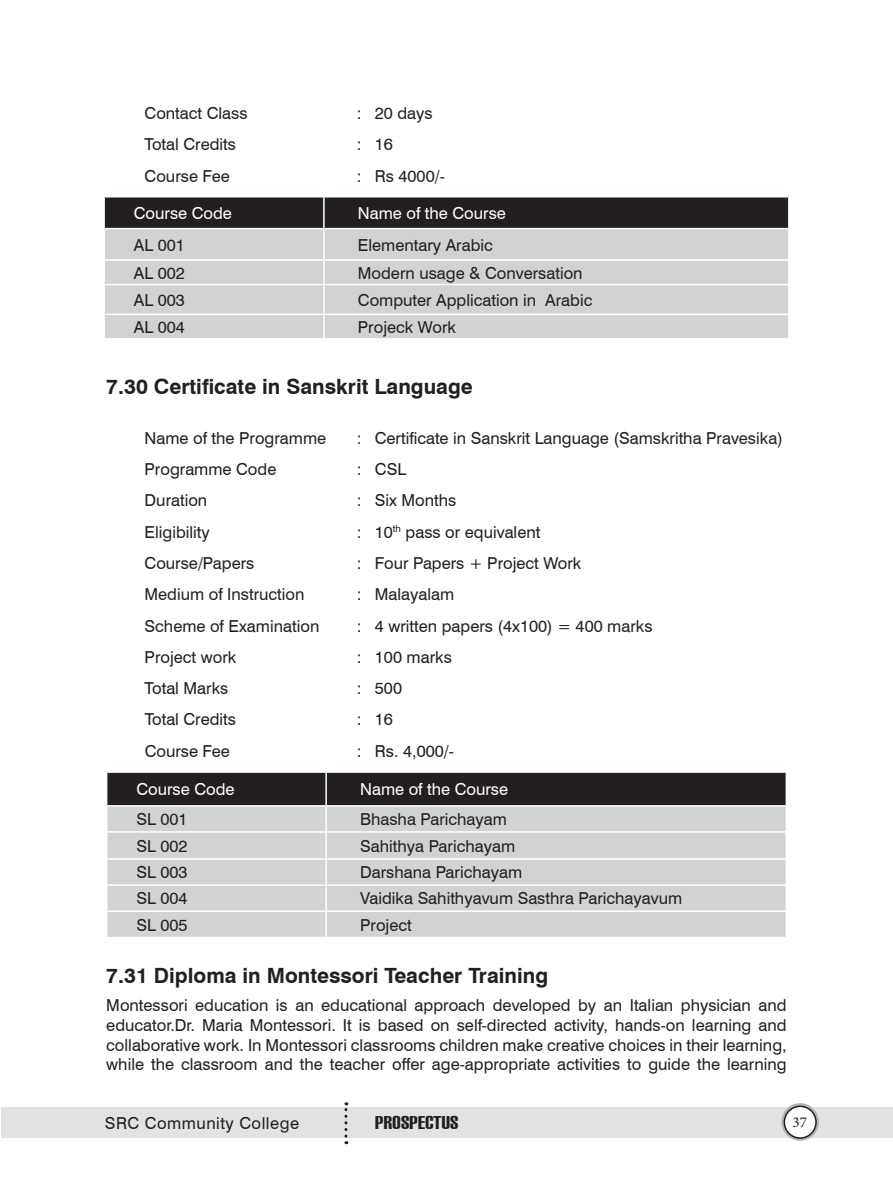
<style>
.page{position:relative;width:893px;height:1191px;background:#fff}
.page>*{position:absolute;margin:0;border:0;box-sizing:border-box;transform-origin:0 0}
.t1{font:700 21px "Swiss 721 BT";color:#231f20}
.t2{font:900 extra-condensed 18px "Swiss 911 BT";color:#231f20;scale:1.5 1}
.t3{font:16.5px/19.8px "Swiss 721 BT";color:#231f20;text-align:justify}
.t4{font:16.5px "Swiss 721 BT";color:#fff}
.t5{font:16.5px "Swiss 721 BT";letter-spacing:.03em;color:#231f20}
.t6{font:15px "Minion Pro";color:#231f20}
</style>
<div class="page">
<div style="left:105px;top:197px;width:683px;height:31px;background:#231f20"></div>
<div style="left:105px;top:229px;width:683px;height:109px;background:#d1d2d4"></div>
<hr style="left:323px;top:197px;width:2px;height:31px;background:#fff">
<hr style="left:323px;top:229px;width:2px;height:30px;background:#fff">
<hr style="left:103px;top:259px;width:221px;height:2px;background:#fff">
<hr style="left:324px;top:259px;width:466px;height:2px;background:#fff">
<hr style="left:323px;top:261px;width:2px;height:23px;background:#fff">
<hr style="left:103px;top:284px;width:221px;height:1px;background:#fff">
<hr style="left:324px;top:284px;width:466px;height:1px;background:#fff">
<hr style="left:323px;top:285px;width:2px;height:28px;background:#fff">
<hr style="left:103px;top:313px;width:221px;height:2px;background:#fff">
<hr style="left:324px;top:313px;width:466px;height:2px;background:#fff">
<hr style="left:323px;top:315px;width:2px;height:23px;background:#fff">
<svg style="left:106px;top:772px;width:681px;height:164px;background:#b1b1b3"></svg>
<div style="left:2px;top:1107px;width:891px;height:31px;background:#e1e2e4"></div>
<svg style="left:781px;top:1103px;width:38px;height:37px"></svg>
<svg style="left:344px;top:1102px;width:3px;height:42px"></svg>
<div style="left:784px;top:1106px;width:32px;height:32px;background:#fff;border-radius:50%"></div>
<div style="left:784px;top:1105px;width:33px;height:33px;border:2px solid #231f20;border-radius:50%"></div>
<p class="t3" style="left:145px;top:102px;width:104px">Contact Class</p>
<p class="t3" style="left:357px;top:102px;width:77px">: 20 days</p>
<p class="t3" style="left:145px;top:134px;width:93px">Total Credits</p>
<p class="t3" style="left:357px;top:134px;width:38px">: 16</p>
<p class="t3" style="left:145px;top:165px;width:87px">Course Fee</p>
<p class="t3" style="left:357px;top:165px;width:90px">: Rs 4000/-</p>
<p class="t4" style="left:134px;top:202px;width:100px">Course Code</p>
<p class="t4" style="left:358px;top:202px;width:150px">Name of the Course</p>
<p class="t3" style="left:134px;top:234px;width:53px">AL 001</p>
<p class="t3" style="left:358px;top:234px;width:136px">Elementary Arabic</p>
<p class="t3" style="left:134px;top:262px;width:53px">AL 002</p>
<p class="t3" style="left:358px;top:262px;width:226px">Modern usage &amp; Conversation</p>
<p class="t3" style="left:134px;top:289px;width:53px">AL 003</p>
<p class="t3" style="left:358px;top:289px;width:236px">Computer Application in Arabic</p>
<p class="t3" style="left:134px;top:316px;width:53px">AL 004</p>
<p class="t3" style="left:358px;top:316px;width:100px">Projeck Work</p>
<p class="t1" style="left:106px;top:372px;width:368px">7.30 Certificate in Sanskrit Language</p>
<p class="t3" style="left:145px;top:427px;width:183px">Name of the Programme</p>
<p class="t3" style="left:357px;top:427px;width:427px">: Certificate in Sanskrit Language (Samskritha Pravesika)</p>
<p class="t3" style="left:145px;top:458px;width:133px">Programme Code</p>
<p class="t3" style="left:357px;top:458px;width:51px">: CSL</p>
<p class="t3" style="left:145px;top:490px;width:64px">Duration</p>
<p class="t3" style="left:357px;top:490px;width:101px">: Six Months</p>
<p class="t3" style="left:145px;top:521px;width:67px">Eligibility</p>
<p class="t3" style="left:357px;top:521px;width:185px">: 10<sup>th</sup> pass or equivalent</p>
<p class="t3" style="left:145px;top:552px;width:111px">Course/Papers</p>
<p class="t3" style="left:357px;top:552px;width:226px">: Four Papers + Project Work</p>
<p class="t3" style="left:145px;top:584px;width:161px">Medium of Instruction</p>
<p class="t3" style="left:357px;top:584px;width:99px">: Malayalam</p>
<p class="t3" style="left:145px;top:615px;width:176px">Scheme of Examination</p>
<p class="t3" style="left:357px;top:615px;width:297px">: 4 written papers (4x100) = 400 marks</p>
<p class="t3" style="left:145px;top:646px;width:93px">Project work</p>
<p class="t3" style="left:357px;top:646px;width:97px">: 100 marks</p>
<p class="t3" style="left:145px;top:678px;width:85px">Total Marks</p>
<p class="t3" style="left:357px;top:678px;width:47px">: 500</p>
<p class="t3" style="left:145px;top:709px;width:93px">Total Credits</p>
<p class="t3" style="left:357px;top:709px;width:38px">: 16</p>
<p class="t3" style="left:145px;top:740px;width:87px">Course Fee</p>
<p class="t3" style="left:357px;top:740px;width:99px">: Rs. 4,000/-</p>
<p class="t4" style="left:136px;top:778px;width:100px">Course Code</p>
<p class="t4" style="left:360px;top:778px;width:150px">Name of the Course</p>
<p class="t3" style="left:136px;top:808px;width:53px">SL 001</p>
<p class="t3" style="left:360px;top:808px;width:148px">Bhasha Parichayam</p>
<p class="t3" style="left:136px;top:835px;width:53px">SL 002</p>
<p class="t3" style="left:360px;top:835px;width:157px">Sahithya Parichayam</p>
<p class="t3" style="left:136px;top:862px;width:53px">SL 003</p>
<p class="t3" style="left:360px;top:862px;width:164px">Darshana Parichayam</p>
<p class="t3" style="left:136px;top:888px;width:53px">SL 004</p>
<p class="t3" style="left:360px;top:888px;width:324px">Vaidika Sahithyavum Sasthra Parichayavum</p>
<p class="t3" style="left:136px;top:914px;width:53px">SL 005</p>
<p class="t3" style="left:360px;top:914px;width:53px">Project</p>
<p class="t1" style="left:106px;top:960px;width:443px">7.31 Diploma in Montessori Teacher Training</p>
<p class="t3" style="left:106px;top:994px;width:682px">Montessori education is an educational approach developed by an Italian physician and educator.Dr. Maria Montessori. It is based on self-directed activity, hands-on learning and collaborative work. In Montessori classrooms children make creative choices in their learning, while the classroom and the teacher offer age-appropriate activities to guide the learning</p>
<p class="t5" style="left:105px;top:1112px;width:196px">SRC Community College</p>
<p class="t2" style="left:375px;top:1113px;width:57px">PROSPECTUS</p>
<p class="t6" style="left:792px;top:1111px;width:16px">37</p>
</div>
